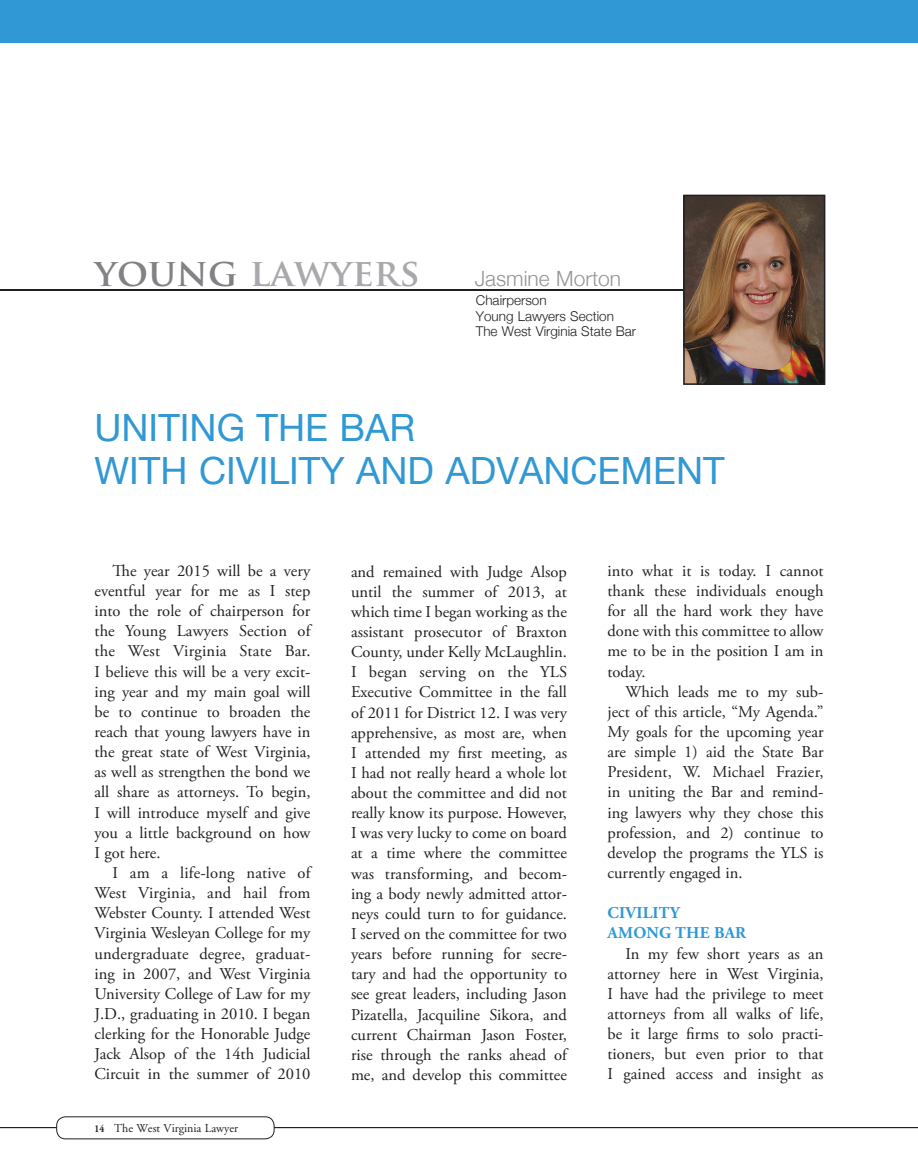
<style>
.page{position:relative;width:918px;height:1175px;background:#fff}
.page>*{position:absolute;margin:0;border:0;box-sizing:border-box;transform-origin:0 0}
.t1{font:37.5px/43.5px "Helvetica Neue";color:#3098d4}
.t2{font:700 37.5px "Trajan Pro";color:#a8a9ad}
.t3{font:300 21px "Helvetica Neue";color:#939598}
.WVL_Body_Copy_-_Stor{font:16.5px/20.1px "Adobe Garamond Pro";color:#231f20;text-align:justify}
.WVL_Body_Copy_-_Stor-2{font:700 16.5px/20.1px "Adobe Garamond Pro";letter-spacing:.015em;color:#3098d4}
.t4{font:300 13.5px "Helvetica Neue";color:#231f20}
.t5{font:12px "Adobe Garamond";color:#231f20}
.s1{color:#808285}
.s2{font-weight:700;font-size:10.5px}
</style>
<div class="page">
<hr style="left:0;top:1127px;width:918px;height:1px;background:#231f20">
<div style="left:57px;top:1116px;width:217px;height:22px;background:#fff;border-radius:9px"></div>
<div style="left:56px;top:1116px;width:219px;height:23px;border:1px solid #231f20;border-radius:9px"></div>
<hr style="left:0;top:289px;width:821px;height:2px;background:#231f20">
<img style="left:686px;top:198px;width:136px;height:184px">
<div style="left:683px;top:195px;width:142px;height:190px;border:2px solid #231f20"></div>
<div style="left:0;top:0;width:918px;height:43px;background:#3098d4"></div>
<p class="t2" style="left:95px;top:249px;width:326px"><span class="s1">YOUNG</span> LAWYERS</p>
<p class="t3" style="left:475px;top:265px;width:148px">Jasmine Morton</p>
<p class="t4" style="left:476px;top:292px;width:72px">Chairperson</p>
<p class="t4" style="left:476px;top:307px;width:140px">Young Lawyers Section</p>
<p class="t4" style="left:476px;top:323px;width:162px">The West Virginia State Bar</p>
<p class="t1" style="left:94px;top:405px;width:632px">UNITING THE BAR<br>WITH CIVILITY AND ADVANCEMENT</p>
<p class="WVL_Body_Copy_-_Stor" style="left:94px;top:561px;width:218px;text-indent:18px">The year 2015 will be a very eventful year for me as I step into the role of chairperson for the Young Lawyers Section of the West Virginia State Bar.<br>I believe this will be a very excit&shy;ing year and my main goal will be to continue to broaden the reach that young lawyers have in the great state of West Virginia, as well as strengthen the bond we all share as attorneys. To begin, I will introduce myself and give you a little background on how I got here.</p>
<p class="WVL_Body_Copy_-_Stor" style="left:94px;top:863px;width:218px;text-indent:18px">I am a life-long native of West Virginia, and hail from Webster County. I attended West Virginia Wesleyan College for my undergraduate degree, graduat&shy;ing in 2007, and West Virginia University College of Law for my J.D., graduating in 2010. I began clerking for the Honorable Judge Jack Alsop of the 14th Judicial Circuit in the summer of 2010</p>
<p class="t5" style="left:95px;top:1121px;width:145px"><span class="s2">14</span> The West Virginia Lawyer</p>
<p class="WVL_Body_Copy_-_Stor" style="left:351px;top:562px;width:218px">and remained with Judge Alsop until the summer of 2013, at which time I began working as the assistant prosecutor of Braxton County, under Kelly McLaughlin.<br>I began serving on the YLS Executive Committee in the fall of 2011 for District 12. I was very apprehensive, as most are, when I attended my first meeting, as I had not really heard a whole lot about the committee and did not really know its purpose. However, I was very lucky to come on board at a time where the committee was transforming, and becom&shy;ing a body newly admitted attor&shy;neys could turn to for guidance.<br>I served on the committee for two years before running for secre&shy;tary and had the opportunity to see great leaders, including Jason Pizatella, Jacquiline Sikora, and current Chairman Jason Foster, rise through the ranks ahead of me, and develop this committee</p>
<p class="WVL_Body_Copy_-_Stor" style="left:608px;top:561px;width:218px">into what it is today. I cannot thank these individuals enough for all the hard work they have done with this committee to allow me to be in the position I am in today.</p>
<p class="WVL_Body_Copy_-_Stor" style="left:608px;top:682px;width:218px;text-indent:18px">Which leads me to my sub&shy;ject of this article, “My Agenda.” My goals for the upcoming year are simple 1) aid the State Bar President, W. Michael Frazier, in uniting the Bar and remind&shy;ing lawyers why they chose this profession, and 2) continue to develop the programs the YLS is currently engaged in.</p>
<p class="WVL_Body_Copy_-_Stor-2" style="left:608px;top:903px;width:140px">CIVILITY<br>AMONG THE BAR</p>
<p class="WVL_Body_Copy_-_Stor" style="left:608px;top:943px;width:218px;text-indent:18px">In my few short years as an attorney here in West Virginia, I have had the privilege to meet attorneys from all walks of life, be it large firms to solo practi&shy;tioners, but even prior to that I gained access and insight as</p>
</div>
